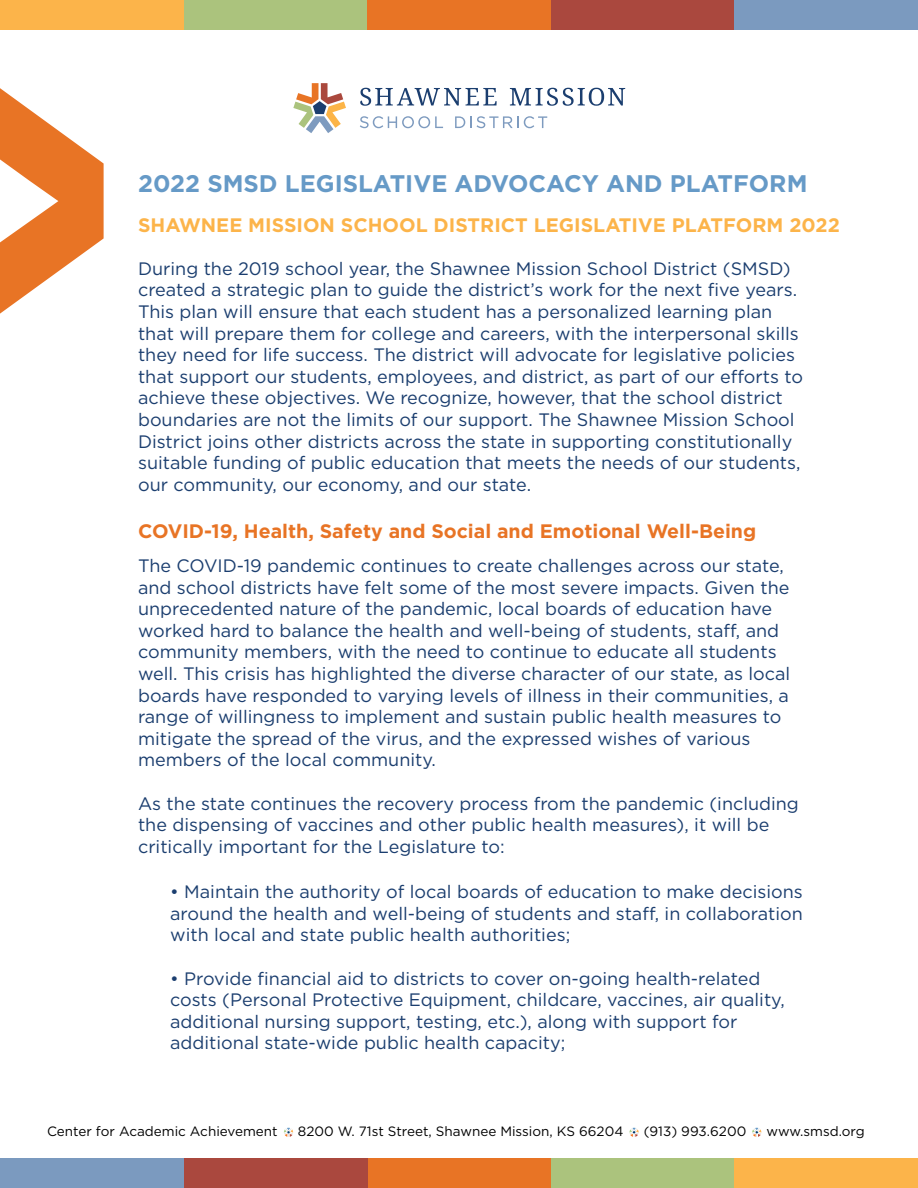
<style>
.page{position:relative;width:918px;height:1188px;background:#fff}
.page>*{position:absolute;margin:0;border:0;box-sizing:border-box;transform-origin:0 0}
.t1{font:700 24px "Gotham";color:#669ac7}
.t2{font:700 19.5px "Gotham";color:#e87425}
.t3{font:700 19.5px "Gotham";color:#fcb44a}
.t4{font:18px/21.6px "Gotham";color:#1b3e6f}
.t5{font:13.5px "Gotham";color:#000}
</style>
<div class="page">
<svg style="left:284px;top:1128px;width:9px;height:9px"></svg>
<svg style="left:629px;top:1128px;width:10px;height:9px"></svg>
<svg style="left:752px;top:1128px;width:9px;height:9px"></svg>
<div style="left:551px;top:1158px;width:184px;height:30px;background:#abc37d"></div>
<div style="left:734px;top:1158px;width:184px;height:30px;background:#fcb44a"></div>
<div style="left:367px;top:1158px;width:184px;height:30px;background:#e87425"></div>
<div style="left:184px;top:1158px;width:183px;height:30px;background:#aa483e"></div>
<div style="left:0;top:1158px;width:184px;height:30px;background:#7b9abf"></div>
<div style="left:184px;top:0;width:183px;height:30px;background:#abc37d"></div>
<div style="left:0;top:0;width:184px;height:30px;background:#fcb44a"></div>
<div style="left:367px;top:0;width:184px;height:30px;background:#e87425"></div>
<div style="left:551px;top:0;width:184px;height:30px;background:#aa483e"></div>
<div style="left:735px;top:0;width:183px;height:30px;background:#7b9abf"></div>
<svg style="left:360px;top:88px;width:137px;height:18px"></svg>
<svg style="left:510px;top:88px;width:115px;height:18px"></svg>
<svg style="left:360px;top:116px;width:83px;height:12px"></svg>
<svg style="left:455px;top:116px;width:92px;height:12px"></svg>
<svg style="left:293px;top:83px;width:53px;height:50px"></svg>
<svg style="left:0;top:88px;width:104px;height:226px"></svg>
<h1 class="t1" style="left:138px;top:169px;width:671px">2022 SMSD LEGISLATIVE ADVOCACY AND PLATFORM</h1>
<p class="t3" style="left:138px;top:214px;width:703px">SHAWNEE MISSION SCHOOL DISTRICT LEGISLATIVE PLATFORM 2022</p>
<p class="t4" style="left:138px;top:257px;width:666px">During the 2019 school year, the Shawnee Mission School District (SMSD) created a strategic plan to guide the district’s work for the next five years.<br>This plan will ensure that each student has a personalized learning plan that will prepare them for college and careers, with the interpersonal skills they need for life success. The district will advocate for legislative policies that support our students, employees, and district, as part of our efforts to achieve these objectives. We recognize, however, that the school district boundaries are not the limits of our support. The Shawnee Mission School District joins other districts across the state in supporting constitutionally suitable funding of public education that meets the needs of our students, our community, our economy, and our state.</p>
<p class="t2" style="left:138px;top:520px;width:620px">COVID-19, Health, Safety and Social and Emotional Well-Being</p>
<p class="t4" style="left:138px;top:555px;width:654px">The COVID-19 pandemic continues to create challenges across our state, and school districts have felt some of the most severe impacts. Given the unprecedented nature of the pandemic, local boards of education have worked hard to balance the health and well-being of students, staff, and community members, with the need to continue to educate all students well. This crisis has highlighted the diverse character of our state, as local boards have responded to varying levels of illness in their communities, a range of willingness to implement and sustain public health measures to mitigate the spread of the virus, and the expressed wishes of various members of the local community.</p>
<p class="t4" style="left:138px;top:792px;width:662px">As the state continues the recovery process from the pandemic (including the dispensing of vaccines and other public health measures), it will be critically important for the Legislature to:</p>
<p class="t4" style="left:170px;top:881px;width:634px;text-align:justify">• Maintain the authority of local boards of education to make decisions around the health and well-being of students and staff, in collaboration with local and state public health authorities;</p>
<p class="t4" style="left:170px;top:967px;width:616px">• Provide financial aid to districts to cover on-going health-related costs (Personal Protective Equipment, childcare, vaccines, air quality, additional nursing support, testing, etc.), along with support for additional state-wide public health capacity;</p>
<p class="t5" style="left:47px;top:1124px;width:232px">Center for Academic Achievement</p>
<p class="t5" style="left:298px;top:1124px;width:327px">8200 W. 71st Street, Shawnee Mission, KS 66204</p>
<p class="t5" style="left:644px;top:1124px;width:104px">(913) 993.6200</p>
<p class="t5" style="left:767px;top:1124px;width:100px">www.smsd.org</p>
</div>
